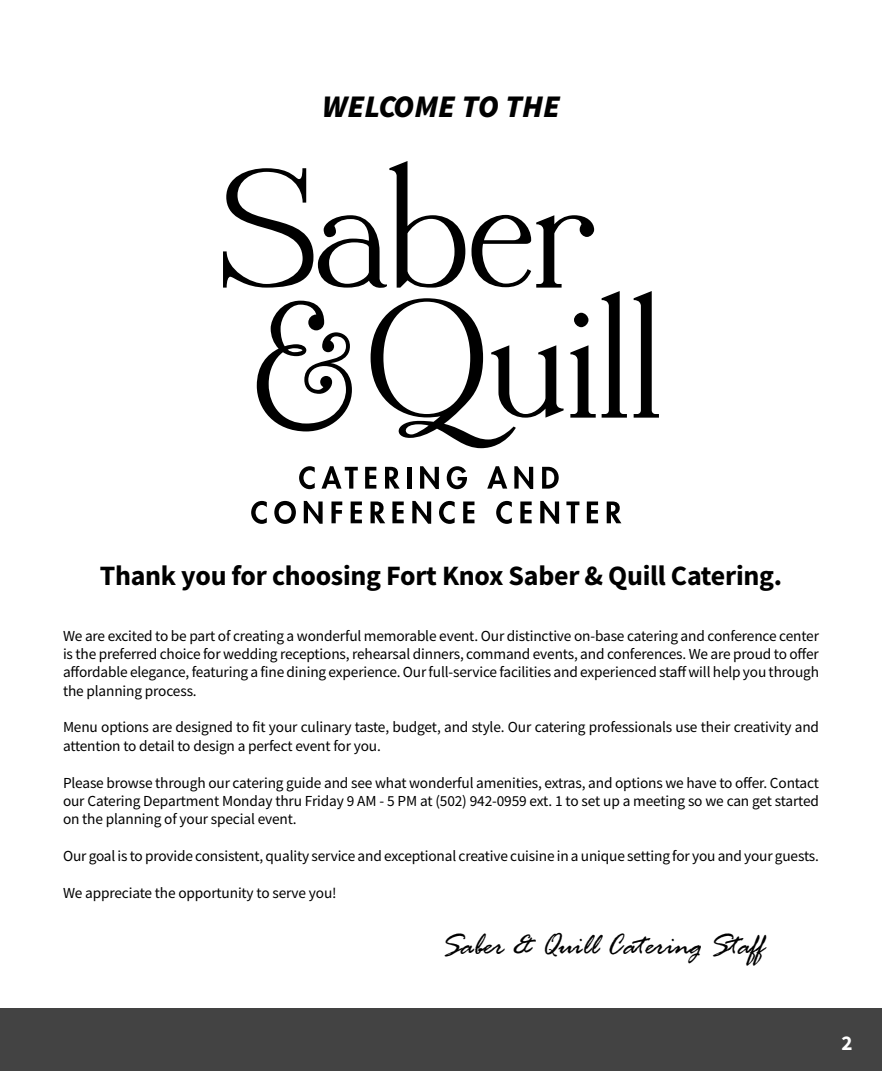
<style>
.page{position:relative;width:882px;height:1071px;background:#fff}
.page>*{position:absolute;margin:0;border:0;box-sizing:border-box;transform-origin:0 0}
.t1{font:italic 31.5px "Rage";letter-spacing:-.01em;color:#000}
.t2{font:italic 900 31.5px "Source Sans Pro";color:#000}
.t3{font:700 28px "Source Sans Pro";letter-spacing:-.01em;color:#000}
.t4{font:700 21px "Source Sans Pro";color:#fff}
.t5{font:15.4px/18.4px "Source Sans Pro";letter-spacing:-.01em;color:#000;text-align:justify}
</style>
<div class="page">
<svg style="left:223px;top:161px;width:436px;height:363px"></svg>
<div style="left:0;top:1008px;width:882px;height:63px;background:#434343"></div>
<h1 class="t2" style="left:322px;top:84px;width:239px">WELCOME TO THE</h1>
<h2 class="t3" style="left:100px;top:557px;width:684px">Thank you for choosing Fort Knox Saber &amp; Quill Catering.</h2>
<p class="t5" style="left:63px;top:626px;width:758px">We are excited to be part of creating a wonderful memorable event. Our distinctive on-base catering and conference center is the preferred choice for wedding receptions, rehearsal dinners, command events, and conferences. We are proud to offer affordable elegance, featuring a fine dining experience. Our full-service facilities and experienced staff will help you through the planning process.</p>
<p class="t5" style="left:63px;top:718px;width:758px">Menu options are designed to fit your culinary taste, budget, and style. Our catering professionals use their creativity and attention to detail to design a perfect event for you.</p>
<p class="t5" style="left:63px;top:773px;width:758px">Please browse through our catering guide and see what wonderful amenities, extras, and options we have to offer. Contact our Catering Department Monday thru Friday 9 AM - 5 PM at (502) 942-0959 ext. 1 to set up a meeting so we can get started on the planning of your special event.</p>
<p class="t5" style="left:63px;top:847px;width:757px">Our goal is to provide consistent, quality service and exceptional creative cuisine in a unique setting for you and your guests.</p>
<p class="t5" style="left:63px;top:884px;width:275px">We appreciate the opportunity to serve you!</p>
<h1 class="t1" style="left:441px;top:928px;width:325px">Saber &amp; Quill Catering Staff</h1>
<h3 class="t4" style="left:841px;top:1029px;width:13px">2</h3>
</div>
